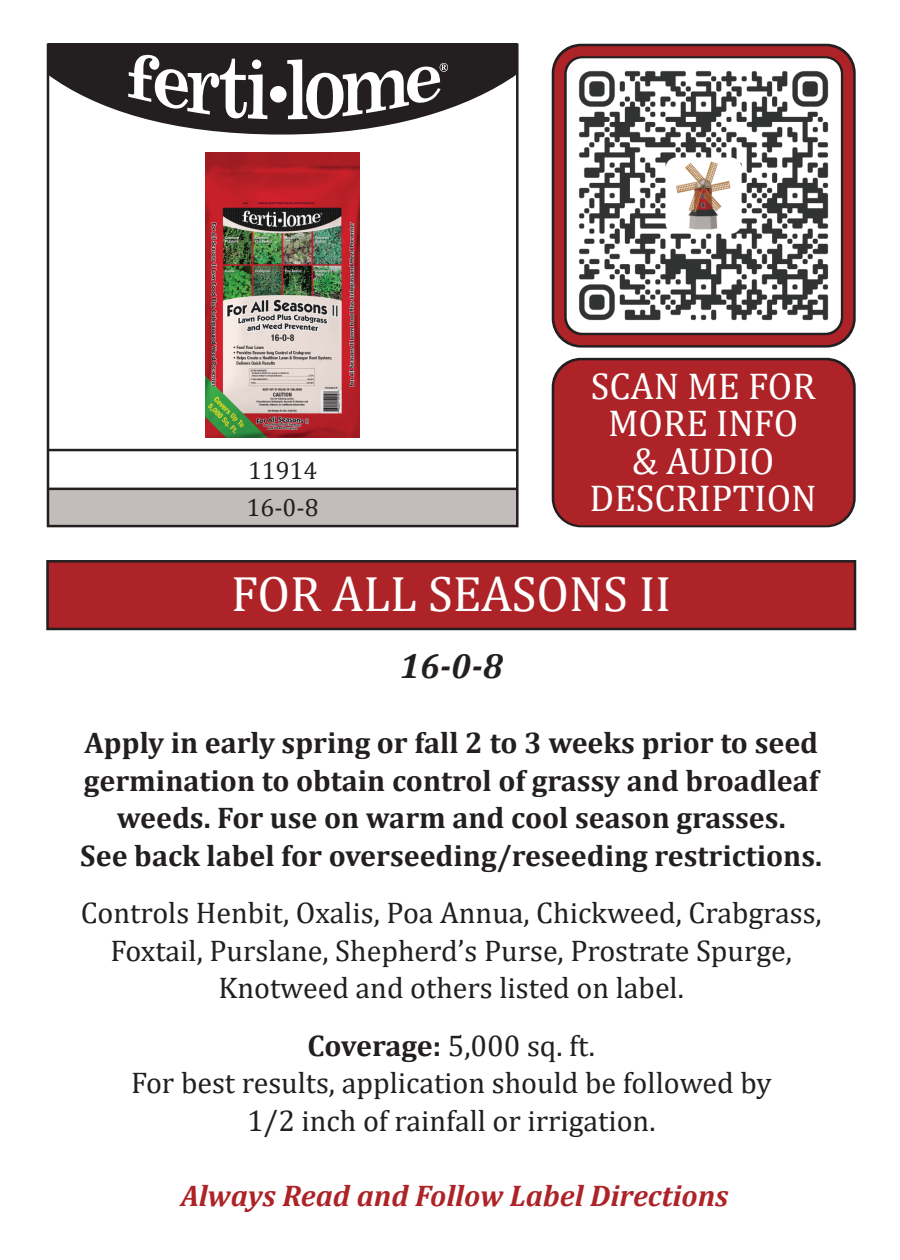
<style>
.page{position:relative;width:900px;height:1260px;background:#fff}
.page>*{position:absolute;margin:0;border:0;box-sizing:border-box;transform-origin:0 0}
.t1{font:50px "Cambria";color:#fff}
.t2{font:37.5px/37.5px "Cambria";color:#fff;text-align:center}
.t3{font:italic 700 35px "Cambria";color:#231f20}
.t4{font:30px/37.5px "Cambria";color:#231f20;text-align:center}
.t5{font:700 30px/37.5px "Cambria";color:#231f20;text-align:center}
.t6{font:italic 700 30px "Cambria";color:#ad2327}
.t7{font:25px/37.5px "Cambria";color:#231f20}
.s1{font-weight:700}
</style>
<div class="page">
<img style="left:206px;top:152px;width:153px;height:285px">
<svg style="left:50px;top:46px;width:466px;height:89px"></svg>
<div style="left:270px;top:86px;width:17px;height:17px;background:#fff;border-radius:50%"></div>
<div style="left:252px;top:60px;width:9px;height:9px;background:#fff;border-radius:50%"></div>
<div style="left:49px;top:489px;width:467px;height:36px;background:#c2bcba"></div>
<img style="left:569px;top:61px;width:269px;height:269px">
<div style="left:557px;top:48px;width:294px;height:295px;border:10px solid #231f20;border-radius:21px"></div>
<div style="left:552px;top:358px;width:304px;height:169px;border:10px solid #231f20;border-radius:24px"></div>
<div style="left:552px;top:44px;width:304px;height:304px;border:10px solid #231f20;border-radius:24px"></div>
<div style="left:48px;top:561px;width:807px;height:68px;background:#ad2327"></div>
<div style="left:46px;top:560px;width:810px;height:70px;border:2px solid #231f20"></div>
<div style="left:554px;top:46px;width:299px;height:299px;border:10px solid #ad2327;border-radius:22px"></div>
<div style="left:559px;top:365px;width:289px;height:155px;background:#ad2327;border-radius:22px"></div>
<div style="left:554px;top:360px;width:299px;height:165px;border:10px solid #ad2327;border-radius:22px"></div>
<div style="left:47px;top:43px;width:472px;height:484px;border:2px solid #231f20"></div>
<hr style="left:48px;top:449px;width:469px;height:2px;background:#231f20">
<hr style="left:48px;top:488px;width:469px;height:2px;background:#231f20">
<p class="t7" style="left:247px;top:451px;width:74px">11914<br>16-0-8</p>
<p class="t2" style="left:590px;top:367px;width:229px">SCAN ME FOR<br>MORE INFO<br>&amp; AUDIO<br>DESCRIPTION</p>
<p class="t2" style="left:567px;top:370px;width:226px">SCAN ME FOR<br>MORE INFO &amp; AUDIO</p>
<h1 class="t1" style="left:231px;top:564px;width:442px">FOR ALL SEASONS II</h1>
<p class="t3" style="left:400px;top:642px;width:104px">16-0-8</p>
<p class="t5" style="left:80px;top:723px;width:743px">Apply in early spring or fall 2 to 3 weeks prior to seed germination to obtain control of grassy and broadleaf weeds. For use on warm and cool season grasses.<br>See back label for overseeding/reseeding restrictions.</p>
<p class="t4" style="left:81px;top:894px;width:743px">Controls Henbit, Oxalis, Poa Annua, Chickweed, Crabgrass,<br>Foxtail, Purslane, Shepherd’s Purse, Prostrate Spurge,<br>Knotweed and others listed on label.</p>
<p class="t4" style="left:131px;top:1027px;width:642px"><span class="s1">Coverage:</span> 5,000 sq. ft.<br>For best results, application should be followed by<br>1/2 inch of rainfall or irrigation.</p>
<p class="t6" style="left:181px;top:1174px;width:549px">Always Read and Follow Label Directions</p>
</div>
